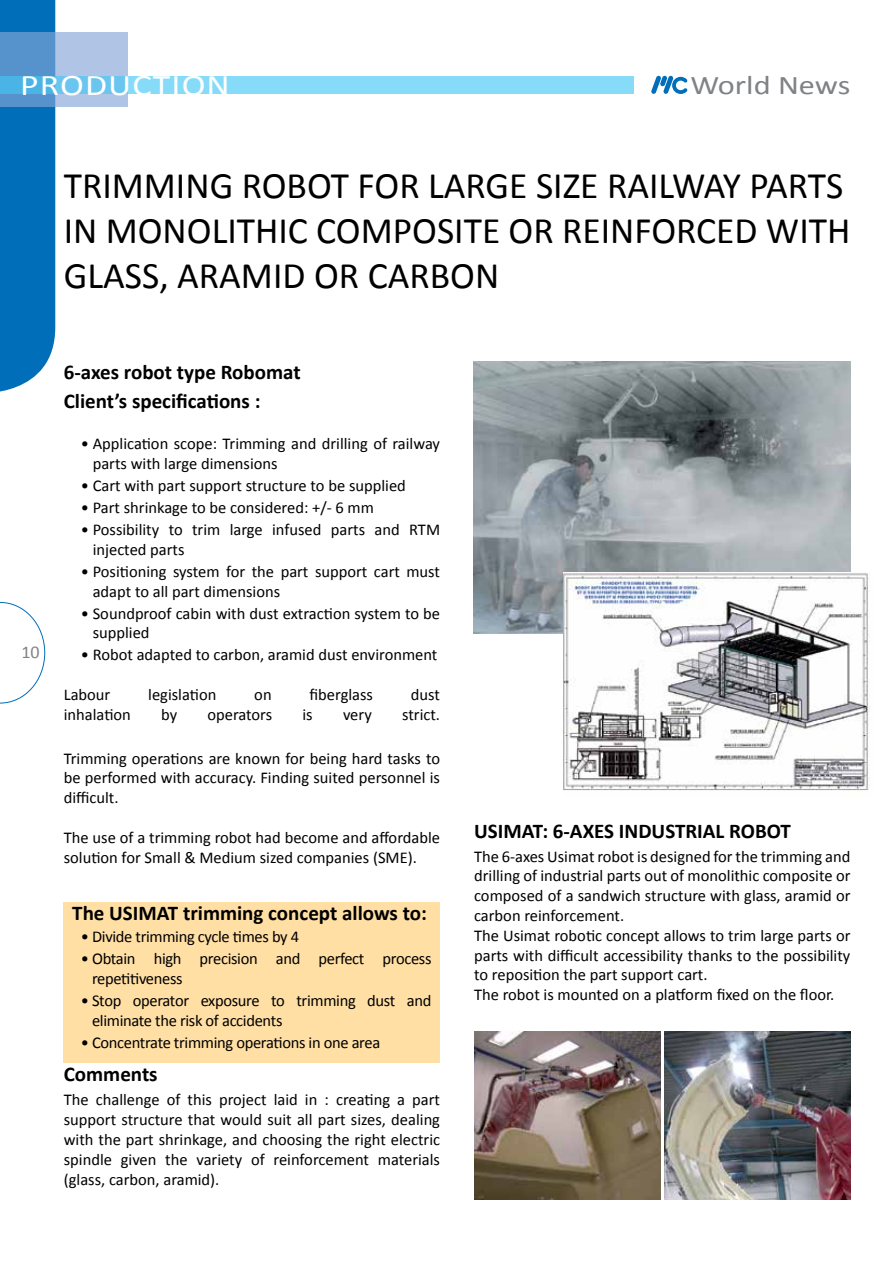
<style>
.page{position:relative;width:893px;height:1263px;background:#fff}
.page>*{position:absolute;margin:0;border:0;box-sizing:border-box;transform-origin:0 0}
.t1{font:37.5px/45px "Calibri";color:#000}
.t2{font:30px "Calibri";letter-spacing:.03em;color:#fff;scale:1.2 1}
.t3{font:27px "Calibri";color:#808285;scale:1.2 1}
.t4{font:700 21px/29.4px "Calibri";color:#000}
.t5{font:18px "Calibri";color:#808285}
.t6{font:16.5px/19.8px "Calibri";color:#000}
.t7{font:16.5px/19.8px "Calibri";letter-spacing:-.02em;color:#000}
</style>
<div class="page">
<svg style="left:0;top:602px;width:45px;height:101px"></svg>
<svg style="left:651px;top:76px;width:36px;height:18px"></svg>
<div style="left:0;top:0;width:55px;height:392px;background:#006eb8"></div>
<svg style="left:0;top:32px;width:128px;height:74px;background:#88afda"></svg>
<svg style="left:0;top:77px;width:634px;height:17px;background:#7dd5f5"></svg>
<div style="left:64px;top:902px;width:376px;height:161px;background:#ffdfa4"></div>
<img style="left:474px;top:362px;width:376px;height:271px">
<img style="left:563px;top:573px;width:307px;height:218px">
<img style="left:474px;top:1032px;width:186px;height:167px">
<img style="left:664px;top:1032px;width:186px;height:167px">
<h2 class="t2" style="left:20px;top:66px;width:176px">PRODUCTION</h2>
<h3 class="t3" style="left:690px;top:68px;width:135px">World News</h3>
<h1 class="t1" style="left:64px;top:163px;width:788px">TRIMMING ROBOT FOR LARGE SIZE RAILWAY PARTS<br>IN MONOLITHIC COMPOSITE OR REINFORCED WITH<br>GLASS, ARAMID OR CARBON</h1>
<p class="t5" style="left:21px;top:641px;width:20px">10</p>
<p class="t4" style="left:64px;top:357px;width:238px">6-axes robot type Robomat<br>Client’s specifications :</p>
<p class="t6" style="left:93px;top:434px;width:349px;text-indent:-12px">• Application scope: Trimming and drilling of railway parts with large dimensions</p>
<p class="t6" style="left:81px;top:476px;width:327px">• Cart with part support structure to be supplied</p>
<p class="t6" style="left:81px;top:498px;width:295px">• Part shrinkage to be considered: +/- 6 mm</p>
<p class="t6" style="left:93px;top:520px;width:349px;text-indent:-12px">• Possibility to trim large infused parts and RTM injected parts</p>
<p class="t6" style="left:93px;top:561px;width:349px;text-indent:-12px">• Positioning system for the part support cart must adapt to all part dimensions</p>
<p class="t6" style="left:93px;top:603px;width:349px;text-indent:-12px">• Soundproof cabin with dust extraction system to be supplied</p>
<p class="t6" style="left:81px;top:645px;width:358px">• Robot adapted to carbon, aramid dust environment</p>
<p class="t6" style="left:64px;top:684px;width:48px">Labour</p>
<p class="t6" style="left:148px;top:684px;width:70px">legislation</p>
<p class="t6" style="left:254px;top:684px;width:19px">on</p>
<p class="t6" style="left:310px;top:684px;width:65px">fiberglass</p>
<p class="t6" style="left:411px;top:684px;width:31px">dust</p>
<p class="t6" style="left:64px;top:704px;width:69px">inhalation</p>
<p class="t6" style="left:161px;top:704px;width:18px">by</p>
<p class="t6" style="left:207px;top:704px;width:66px">operators</p>
<p class="t6" style="left:302px;top:704px;width:12px">is</p>
<p class="t6" style="left:343px;top:704px;width:30px">very</p>
<p class="t6" style="left:402px;top:704px;width:39px">strict.</p>
<p class="t6" style="left:64px;top:748px;width:378px;text-align:justify">Trimming operations are known for being hard tasks to be performed with accuracy. Finding suited personnel is difficult.</p>
<p class="t6" style="left:64px;top:827px;width:378px">The use of a trimming robot had become and affordable solution for Small &amp; Medium sized companies (SME).</p>
<p class="t4" style="left:72px;top:899px;width:356px">The USIMAT trimming concept allows to:</p>
<p class="t7" style="left:81px;top:927px;width:220px">• Divide trimming cycle times by 4</p>
<p class="t7" style="left:92px;top:949px;width:341px;text-indent:-11px">• Obtain high precision and perfect process repetitiveness</p>
<p class="t7" style="left:92px;top:990px;width:341px;text-indent:-11px">• Stop operator exposure to trimming dust and eliminate the risk of accidents</p>
<p class="t7" style="left:81px;top:1032px;width:301px">• Concentrate trimming operations in one area</p>
<p class="t4" style="left:64px;top:1060px;width:95px">Comments</p>
<p class="t6" style="left:64px;top:1090px;width:378px;text-align:justify">The challenge of this project laid in : creating a part support structure that would suit all part sizes, dealing with the part shrinkage, and choosing the right electric spindle given the variety of reinforcement materials (glass, carbon, aramid).</p>
<p class="t4" style="left:474px;top:816px;width:318px">USIMAT: 6-AXES INDUSTRIAL ROBOT</p>
<p class="t6" style="left:474px;top:846px;width:378px">The 6-axes Usimat robot is designed for the trimming and drilling of industrial parts out of monolithic composite or composed of a sandwich structure with glass, aramid or carbon reinforcement.<br>The Usimat robotic concept allows to trim large parts or parts with difficult accessibility thanks to the possibility to reposition the part support cart.<br>The robot is mounted on a platform fixed on the floor.</p>
</div>
